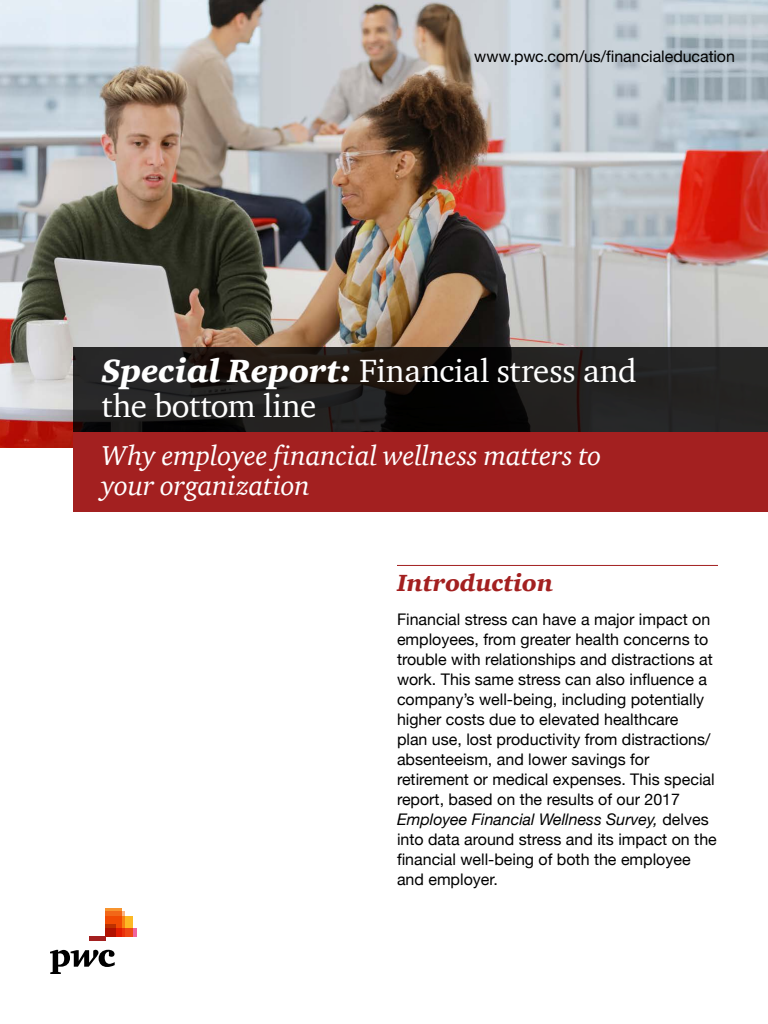
<style>
.page{position:relative;width:768px;height:1024px;background:#fff}
.page>*{position:absolute;margin:0;border:0;box-sizing:border-box;transform-origin:0 0}
.t1{font:33px/35px "ITC Charter Com";letter-spacing:-.005em;color:#fff}
.t2{font:italic 28px/30px "ITC Charter Com";letter-spacing:-.005em;color:#fff}
.t3{font:italic 900 24px "ITC Charter Com";color:#a32020}
.t4{font:16px/20px "Helvetica Neue";color:#000}
.t5{font:16px "Helvetica Neue LT Std";letter-spacing:-.005em;color:#000}
.s1{font-weight:900;font-style:italic}
.s2{font-style:italic}
</style>
<div class="page">
<img style="left:0;top:0;width:768px;height:448px">
<svg style="left:74px;top:347px;width:694px;height:85px;background:#1d1b1a"></svg>
<div style="left:74px;top:432px;width:694px;height:80px;background:#a32020"></div>
<div style="left:105px;top:916px;width:28px;height:20px;background:#fdb924"></div>
<svg style="left:125px;top:928px;width:12px;height:8px"></svg>
<svg style="left:122px;top:911px;width:3px;height:25px"></svg>
<svg style="left:105px;top:908px;width:17px;height:28px"></svg>
<svg style="left:105px;top:924px;width:10px;height:12px"></svg>
<hr style="left:89px;top:936px;width:16px;height:4px;background:#a32020">
<svg style="left:50px;top:950px;width:65px;height:24px"></svg>
<hr style="left:397px;top:565px;width:321px;height:1px;background:#a32020">
<p class="t5" style="left:474px;top:47px;width:262px">www.pwc.com/us/financialeducation</p>
<h1 class="t1" style="left:101px;top:353px;width:537px"><span class="s1">Special Report:</span> Financial stress and the bottom line</h1>
<h2 class="t2" style="left:101px;top:441px;width:502px">Why employee financial wellness matters to your organization</h2>
<h3 class="t3" style="left:397px;top:568px;width:158px">Introduction</h3>
<p class="t4" style="left:397px;top:610px;width:321px">Financial stress can have a major impact on employees, from greater health concerns to trouble with relationships and distractions at work. This same stress can also influence a company’s well-being, including potentially higher costs due to elevated healthcare<br>plan use, lost productivity from distractions/ absenteeism, and lower savings for retirement or medical expenses. This special report, based on the results of our 2017<br><span class="s2">Employee Financial Wellness Survey,</span> delves into data around stress and its impact on the financial well-being of both the employee and employer.</p>
</div>
